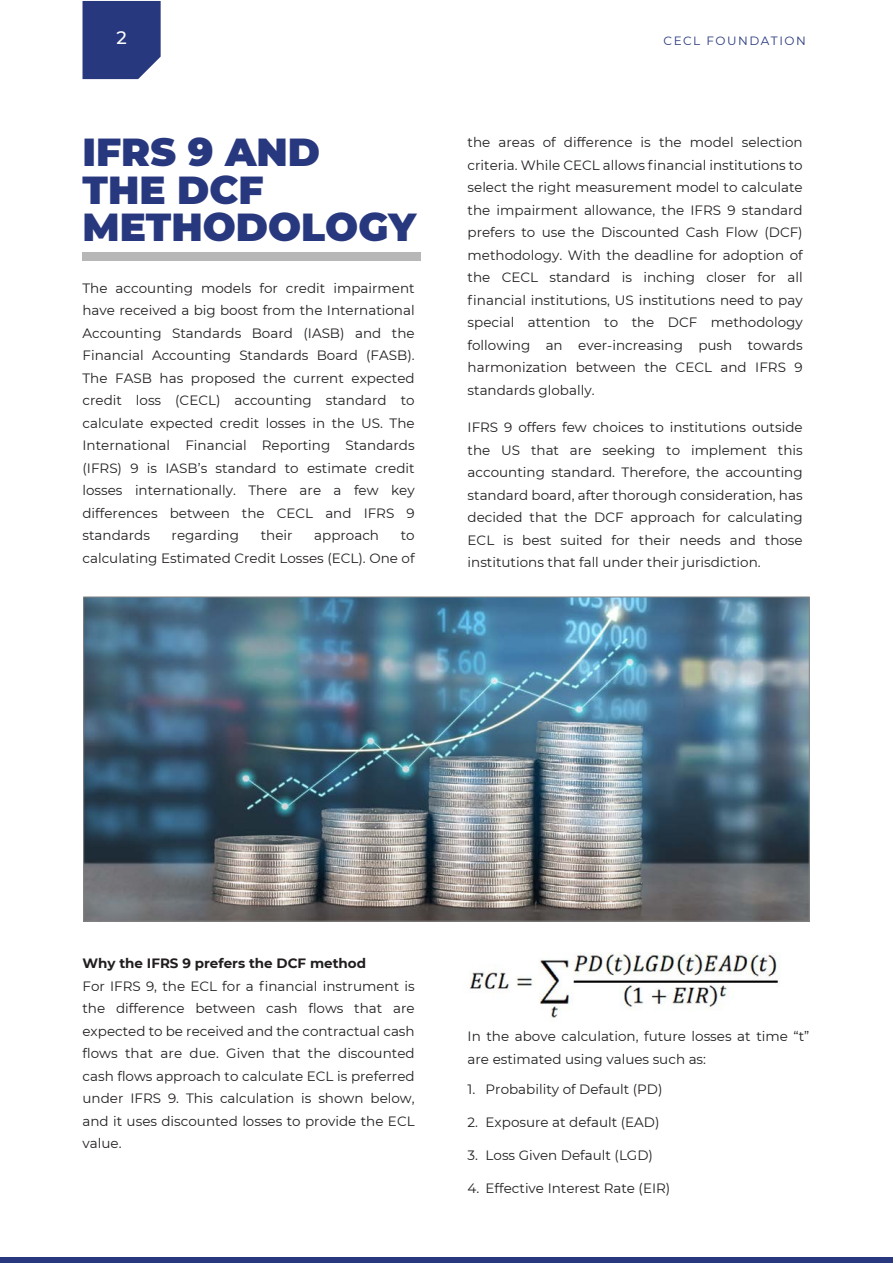
<style>
.page{position:relative;width:893px;height:1263px;background:#fff}
.page>*{position:absolute;margin:0;border:0;box-sizing:border-box;transform-origin:0 0}
.t1{font:900 39px/37.5px "Montserrat";color:#28387e}
.t2{font:500 18px "Montserrat";color:#fff}
.t3{font:13.5px/22.5px "Montserrat";color:#221e20;text-align:justify}
.t4{font:700 13.5px "Montserrat";color:#221e20}
.t5{font:12px "Montserrat";letter-spacing:.125em;color:#28387e}
</style>
<div class="page">
<img style="left:85px;top:599px;width:723px;height:320px">
<div style="left:83px;top:1px;width:78px;height:78px;background:#28387e"></div>
<div style="left:0;top:1258px;width:893px;height:5px;background:#28387e"></div>
<div style="left:83px;top:252px;width:338px;height:8px;background:#b8b7b7"></div>
<img style="left:469px;top:953px;width:310px;height:65px">
<h2 class="t2" style="left:117px;top:25px;width:12px">2</h2>
<p class="t5" style="left:663px;top:32px;width:144px">CECL FOUNDATION</p>
<h1 class="t1" style="left:83px;top:131px;width:335px">IFRS 9 AND<br>THE DCF<br>METHODOLOGY</h1>
<p class="t3" style="left:83px;top:276px;width:334px">The accounting models for credit impairment have received a big boost from the International Accounting Standards Board (IASB) and the Financial Accounting Standards Board (FASB).<br>The FASB has proposed the current expected credit loss (CECL) accounting standard to calculate expected credit losses in the US. The International Financial Reporting Standards (IFRS) 9 is IASB’s standard to estimate credit losses internationally. There are a few key differences between the CECL and IFRS 9 standards</p>
<p class="t3" style="left:172px;top:524px;width:69px">regarding</p>
<p class="t3" style="left:261px;top:524px;width:33px">their</p>
<p class="t3" style="left:314px;top:524px;width:66px">approach</p>
<p class="t3" style="left:83px;top:524px;width:334px;text-align:right">to<br>calculating Estimated Credit Losses (ECL). One of</p>
<p class="t3" style="left:468px;top:131px;width:337px">the areas of difference is the model selection criteria. While CECL allows financial institutions to select the right measurement model to calculate the impairment allowance, the IFRS 9 standard prefers to use the Discounted Cash Flow (DCF) methodology. With the deadline for adoption of the CECL standard is inching closer for all financial institutions, US institutions need to pay special attention to the DCF methodology following an ever-increasing push towards harmonization between the CECL and IFRS 9 standards globally.</p>
<p class="t3" style="left:468px;top:416px;width:337px">IFRS 9 offers few choices to institutions outside the US that are seeking to implement this accounting standard. Therefore, the accounting standard board, after thorough consideration, has decided that the DCF approach for calculating ECL is best suited for their needs and those institutions that fall under their jurisdiction.</p>
<p class="t4" style="left:83px;top:953px;width:285px">Why the IFRS 9 prefers the DCF method</p>
<p class="t3" style="left:83px;top:974px;width:334px">For IFRS 9, the ECL for a financial instrument is the difference between cash flows that are expected to be received and the contractual cash flows that are due. Given that the discounted cash flows approach to calculate ECL is preferred under IFRS 9. This calculation is shown below, and it uses discounted losses to provide the ECL value.</p>
<p class="t3" style="left:468px;top:1025px;width:343px">In the above calculation, future losses at time “t” are estimated using values such as:</p>
<p class="t3" style="left:468px;top:1077px;width:196px">1. Probability of Default (PD)</p>
<p class="t3" style="left:468px;top:1110px;width:193px">2. Exposure at default (EAD)</p>
<p class="t3" style="left:468px;top:1143px;width:187px">3. Loss Given Default (LGD)</p>
<p class="t3" style="left:468px;top:1176px;width:204px">4. Effective Interest Rate (EIR)</p>
</div>
